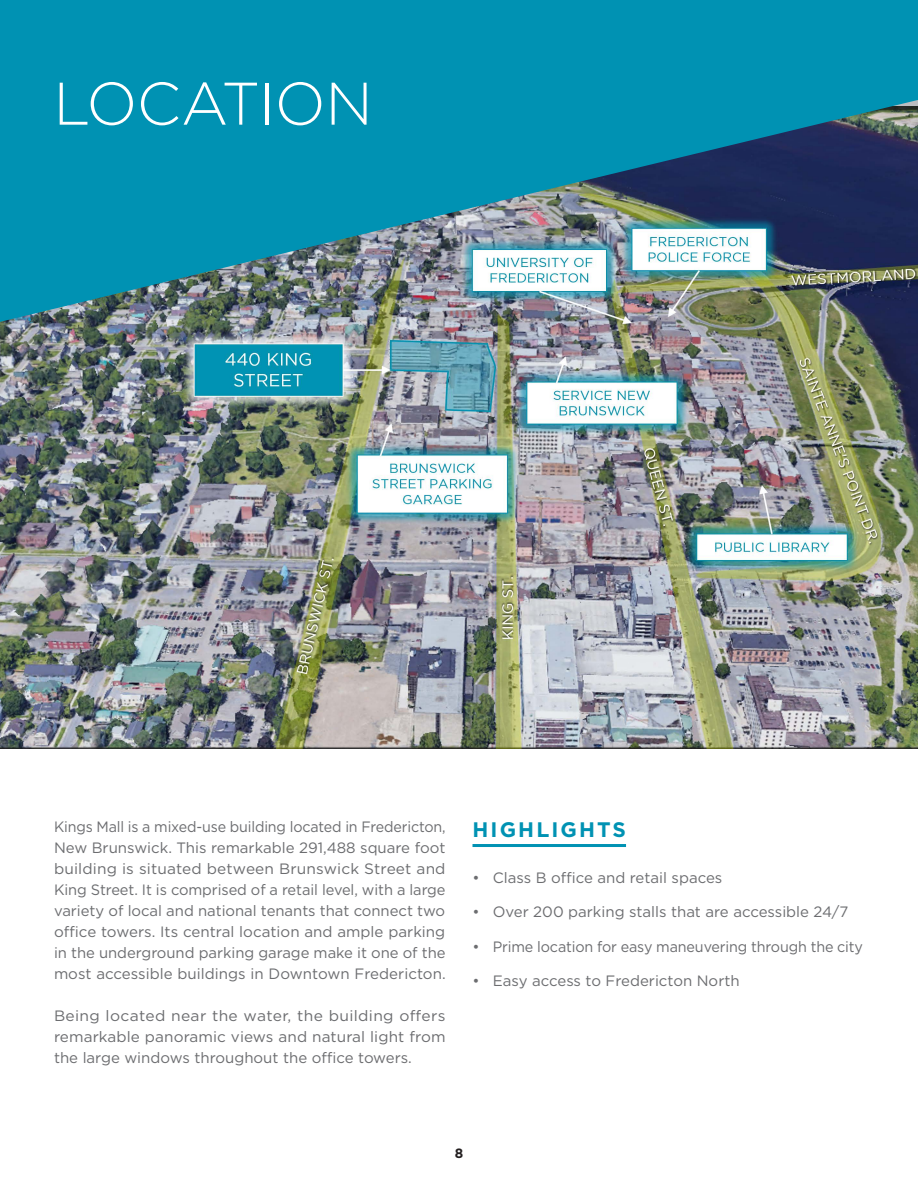
<style>
.page{position:relative;width:918px;height:1188px;background:#fff}
.page>*{position:absolute;margin:0;border:0;box-sizing:border-box;transform-origin:0 0}
.Page_Headline_-_white{font:300 60px "Gotham";letter-spacing:-.01em;color:#fff}
.Paragraph_Headline_-_light_blue{font:700 21px "Gotham";letter-spacing:.1em;color:#0092b3}
.Body_Copy___standard{font:15px/21px "Gotham";color:#6c6d70;text-align:justify;scale:.95 1}
.Body_Copy___standard-2{font:15px "Gotham";color:#6c6d70}
.Body_Copy___standard-3{font:15px/21px "Gotham";color:#6c6d70;text-align:justify;scale:1.04 1}
.t1{font:700 13.5px "Gotham";color:#231f20}
</style>
<div class="page">
<img style="left:0;top:322px;width:918px;height:426px">
<img style="left:0;top:0;width:918px;height:322px">
<hr style="left:472px;top:844px;width:154px;height:3px;background:#0092b3">
<p class="Page_Headline_-_white" style="left:53px;top:66px;width:321px">LOCATION</p>
<p class="Body_Copy___standard" style="left:54px;top:816px;width:414px">Kings Mall is a mixed-use building located in Fredericton, New Brunswick. This remarkable 291,488 square foot building is situated between Brunswick Street and King Street. It is comprised of a retail level, with a large variety of local and national tenants that connect two office towers. Its central location and ample parking in the underground parking garage make it one of the most accessible buildings in Downtown Fredericton.</p>
<p class="Body_Copy___standard-3" style="left:54px;top:1005px;width:378px">Being located near the water, the building offers remarkable panoramic views and natural light from the large windows throughout the office towers.</p>
<p class="Paragraph_Headline_-_light_blue" style="left:472px;top:815px;width:155px">HIGHLIGHTS</p>
<p class="Body_Copy___standard-2" style="left:472px;top:868px;width:251px">• Class B office and retail spaces</p>
<p class="Body_Copy___standard-2" style="left:472px;top:902px;width:377px">• Over 200 parking stalls that are accessible 24/7</p>
<p class="Body_Copy___standard-2" style="left:472px;top:937px;width:392px">• Prime location for easy maneuvering through the city</p>
<p class="Body_Copy___standard-2" style="left:472px;top:971px;width:269px">• Easy access to Fredericton North</p>
<p class="t1" style="left:455px;top:1144px;width:10px">8</p>
</div>
